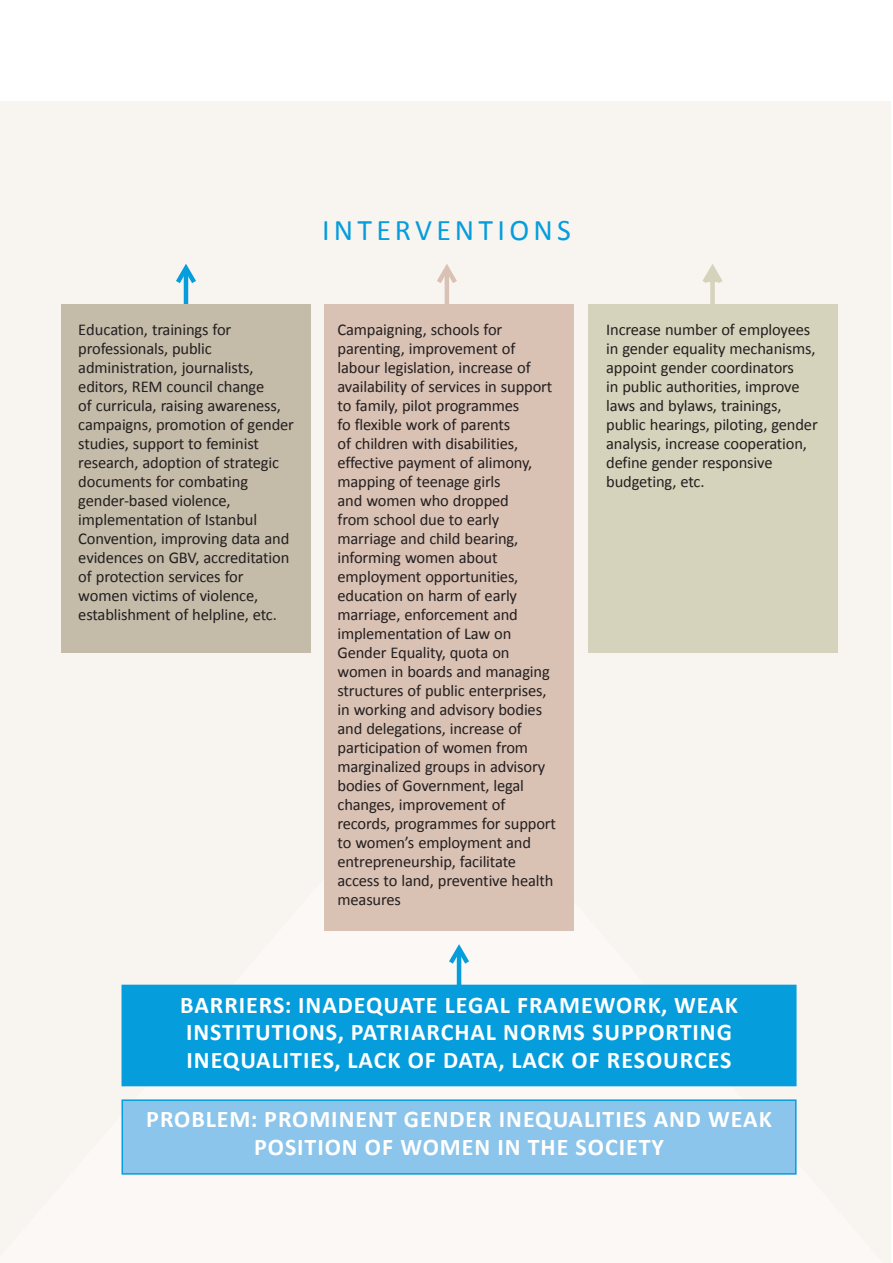
<style>
.page{position:relative;width:893px;height:1263px;background:#fff}
.page>*{position:absolute;margin:0;border:0;box-sizing:border-box;transform-origin:0 0}
.t1{font:30px "Calibri";letter-spacing:.14em;color:#069ddc}
.t2{font:700 24px/27.6px "Calibri";letter-spacing:.04em;color:#fff}
.t3{font:16.5px/18.9px "Calibri";letter-spacing:-.01em;color:#231f20}
</style>
<div class="page">
<div style="left:0;top:101px;width:891px;height:1162px;background:#f8f5f1"></div>
<hr style="left:184px;top:271px;width:4px;height:370px;background:#069ddc">
<svg style="left:176px;top:264px;width:20px;height:24px"></svg>
<hr style="left:445px;top:271px;width:4px;height:370px;background:#d9c1b4">
<svg style="left:437px;top:264px;width:20px;height:24px"></svg>
<hr style="left:457px;top:951px;width:4px;height:121px;background:#069ddc">
<svg style="left:449px;top:944px;width:20px;height:25px"></svg>
<svg style="left:702px;top:264px;width:21px;height:40px"></svg>
<div style="left:61px;top:304px;width:250px;height:348px;background:#c4bba9"></div>
<div style="left:324px;top:304px;width:249px;height:627px;background:#d9c1b4"></div>
<div style="left:588px;top:304px;width:249px;height:348px;background:#d6d3bc"></div>
<div style="left:122px;top:985px;width:674px;height:100px;background:#069ddc"></div>
<div style="left:122px;top:985px;width:675px;height:101px;border:2px solid #069ddc"></div>
<div style="left:122px;top:1100px;width:674px;height:74px;background:#8bc5eb"></div>
<div style="left:122px;top:1099px;width:675px;height:76px;border:2px solid #069ddc"></div>
<h1 class="t1" style="left:322px;top:217px;width:250px">INTERVENTIONS</h1>
<p class="t3" style="left:78px;top:322px;width:217px">Education, trainings for professionals, public administration, journalists, editors, REM council change<br>of curricula, raising awareness, campaigns, promotion of gender studies, support to feminist research, adoption of strategic documents for combating gender-based violence, implementation of Istanbul<br>Convention, improving data and evidences on GBV, accreditation of protection services for women victims of violence, establishment of helpline, etc.</p>
<p class="t3" style="left:338px;top:322px;width:220px">Campaigning, schools for parenting, improvement of labour legislation, increase of availability of services in support to family, pilot programmes<br>fo flexible work of parents<br>of children with disabilities, effective payment of alimony, mapping of teenage girls<br>and women who dropped<br>from school due to early marriage and child bearing, informing women about employment opportunities, education on harm of early marriage, enforcement and implementation of Law on<br>Gender Equality, quota on women in boards and managing structures of public enterprises, in working and advisory bodies and delegations, increase of participation of women from marginalized groups in advisory bodies of Government, legal changes, improvement of records, programmes for support to women’s employment and entrepreneurship, facilitate access to land, preventive health measures</p>
<p class="t3" style="left:606px;top:322px;width:213px">Increase number of employees in gender equality mechanisms, appoint gender coordinators<br>in public authorities, improve laws and bylaws, trainings, public hearings, piloting, gender analysis, increase cooperation, define gender responsive budgeting, etc.</p>
<h2 class="t2" style="left:180px;top:993px;width:559px">BARRIERS: INADEQUATE LEGAL FRAMEWORK, WEAK<br>INSTITUTIONS, PATRIARCHAL NORMS SUPPORTING<br>INEQUALITIES, LACK OF DATA, LACK OF RESOURCES</h2>
<h2 class="t2" style="left:146px;top:1107px;width:627px;text-align:center">PROBLEM: PROMINENT GENDER INEQUALITIES AND WEAK<br>POSITION OF WOMEN IN THE SOCIETY</h2>
</div>
